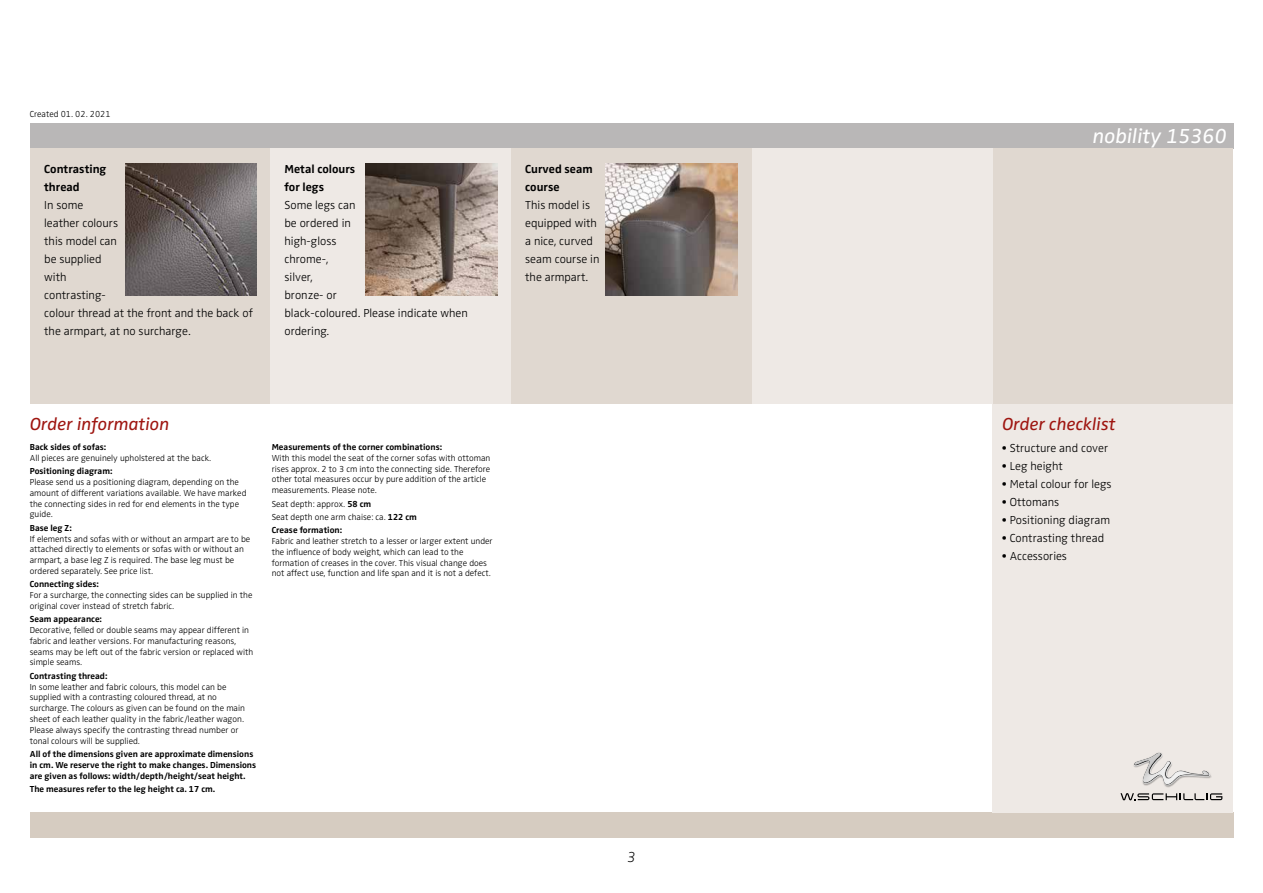
<style>
.page{position:relative;width:1263px;height:893px;background:#fff}
.page>*{position:absolute;margin:0;border:0;box-sizing:border-box;transform-origin:0 0}
.t1{font:italic 21px "Zwo Pro";color:#fff}
.t2{font:italic 18px "Zwo Pro";color:#9e1510}
.t3{font:italic 300 expanded 15px "Zwo Pro";color:#000}
.t4{font:300 12px/18px "Zwo Pro";color:#000}
.t5{font:700 12px/18px "Zwo Pro";color:#000}
.t6{font:300 9px/10.8px "Zwo Pro";color:#000}
.t7{font:700 9px/10.8px "Zwo Pro";color:#000}
.s1{font-weight:700}
</style>
<div class="page">
<div style="left:30px;top:123px;width:1203px;height:26px;background:#b9b7b7"></div>
<div style="left:30px;top:812px;width:1203px;height:26px;background:#d6ccc1"></div>
<div style="left:30px;top:149px;width:240px;height:255px;background:#e0d8d0"></div>
<div style="left:992px;top:404px;width:241px;height:408px;background:#eee9e5"></div>
<div style="left:992px;top:149px;width:241px;height:255px;background:#e0d8d0"></div>
<div style="left:752px;top:149px;width:240px;height:255px;background:#eee9e5"></div>
<div style="left:511px;top:149px;width:241px;height:255px;background:#e0d8d0"></div>
<div style="left:270px;top:149px;width:241px;height:255px;background:#eee9e5"></div>
<img style="left:125px;top:164px;width:132px;height:132px">
<img style="left:365px;top:164px;width:132px;height:132px">
<img style="left:606px;top:164px;width:132px;height:132px">
<img style="left:1144px;top:776px;width:68px;height:12px">
<svg style="left:1133px;top:752px;width:78px;height:33px"></svg>
<img style="left:1134px;top:753px;width:75px;height:31px">
<svg style="left:1120px;top:793px;width:102px;height:7px"></svg>
<p class="t6" style="left:30px;top:109px;width:82px">Created 01. 02. 2021</p>
<h3 class="t5" style="left:44px;top:160px;width:64px">Contrasting thread</h3>
<h3 class="t4" style="left:44px;top:196px;width:210px">In some<br>leather colours<br>this model can<br>be supplied<br>with<br>contrasting-<br>colour thread at the front and the back of the armpart, at no surcharge.</h3>
<h3 class="t5" style="left:284px;top:160px;width:72px">Metal colours for legs</h3>
<h3 class="t4" style="left:284px;top:196px;width:185px">Some legs can<br>be ordered in<br>high-gloss<br>chrome-,<br>silver,<br>bronze- or<br>black-coloured. Please indicate when ordering.</h3>
<h2 class="t2" style="left:30px;top:414px;width:141px">Order information</h2>
<p class="t7" style="left:30px;top:442px;width:78px">Back sides of sofas:</p>
<p class="t6" style="left:30px;top:453px;width:183px">All pieces are genuinely upholstered at the back.</p>
<p class="t7" style="left:30px;top:466px;width:84px">Positioning diagram:</p>
<p class="t6" style="left:30px;top:477px;width:218px">Please send us a positioning diagram, depending on the amount of different variations available. We have marked the connecting sides in red for end elements in the type guide.</p>
<p class="t7" style="left:30px;top:522px;width:43px">Base leg Z:</p>
<p class="t6" style="left:30px;top:533px;width:222px">If elements and sofas with or without an armpart are to be attached directly to elements or sofas with or without an armpart, a base leg Z is required. The base leg must be ordered separately. See price list.</p>
<p class="t7" style="left:30px;top:579px;width:71px">Connecting sides:</p>
<p class="t6" style="left:30px;top:590px;width:224px">For a surcharge, the connecting sides can be supplied in the original cover instead of stretch fabric.</p>
<p class="t7" style="left:30px;top:614px;width:74px">Seam appearance:</p>
<p class="t6" style="left:30px;top:625px;width:225px">Decorative, felled or double seams may appear different in fabric and leather versions. For manufacturing reasons, seams may be left out of the fabric version or replaced with simple seams.</p>
<p class="t7" style="left:30px;top:670px;width:79px">Contrasting thread:</p>
<p class="t6" style="left:30px;top:681px;width:217px">In some leather and fabric colours, this model can be supplied with a contrasting coloured thread, at no surcharge. The colours as given can be found on the main sheet of each leather quality in the fabric/leather wagon.<br>Please always specify the contrasting thread number or tonal colours will be supplied.</p>
<p class="t7" style="left:30px;top:749px;width:228px">All of the dimensions given are approximate dimensions in cm. We reserve the right to make changes. Dimensions are given as follows: width/depth/height/seat height.</p>
<p class="t7" style="left:30px;top:784px;width:187px">The measures refer to the leg height ca. 17 cm.</p>
<p class="t7" style="left:272px;top:442px;width:172px">Measurements of the corner combinations:</p>
<p class="t6" style="left:272px;top:453px;width:220px">With this model the seat of the corner sofas with ottoman rises approx. 2 to 3 cm into the connecting side. Therefore other total measures occur by pure addition of the article measurements. Please note.</p>
<p class="t6" style="left:272px;top:497px;width:147px;line-height:13.4px">Seat depth: approx. <span class="s1">58 cm<br></span>Seat depth one arm chaise: ca. <span class="s1">122 cm<br>Crease formation:</span></p>
<p class="t6" style="left:272px;top:536px;width:222px">Fabric and leather stretch to a lesser or larger extent under the influence of body weight, which can lead to the formation of creases in the cover. This visual change does not affect use, function and life span and it is not a defect.</p>
<h3 class="t5" style="left:525px;top:160px;width:69px">Curved seam course</h3>
<h3 class="t4" style="left:525px;top:196px;width:76px">This model is equipped with a nice, curved seam course in the armpart.</h3>
<h3 class="t3" style="left:627px;top:848px;width:10px">3</h3>
<h1 class="t1" style="left:1093px;top:124px;width:136px">nobility 15360</h1>
<h2 class="t2" style="left:1002px;top:414px;width:115px">Order checklist</h2>
<h3 class="t4" style="left:1002px;top:440px;width:108px">• Structure and cover</h3>
<h3 class="t4" style="left:1002px;top:458px;width:63px">• Leg height</h3>
<h3 class="t4" style="left:1002px;top:476px;width:111px">• Metal colour for legs</h3>
<h3 class="t4" style="left:1002px;top:494px;width:59px">• Ottomans</h3>
<h3 class="t4" style="left:1002px;top:512px;width:110px">• Positioning diagram</h3>
<h3 class="t4" style="left:1002px;top:530px;width:104px">• Contrasting thread</h3>
<h3 class="t4" style="left:1002px;top:548px;width:67px">• Accessories</h3>
</div>
